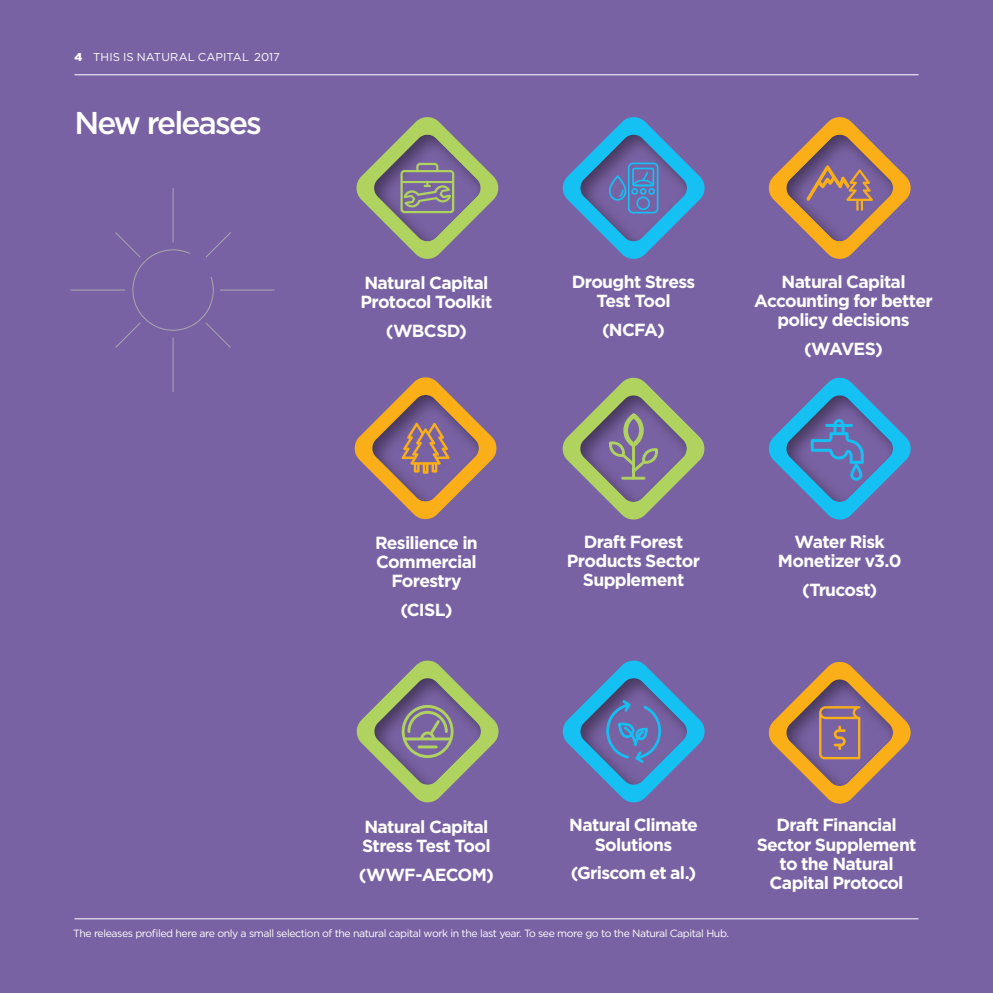
<style>
.page{position:relative;width:993px;height:993px;background:#fff}
.page>*{position:absolute;margin:0;border:0;box-sizing:border-box;transform-origin:0 0}
.t1{font:500 31.5px "Gotham";letter-spacing:-.06em;color:#fff}
.t2{font:700 17.5px/19.2px "Gotham";letter-spacing:-.04em;color:#fff;text-align:center}
.t3{font:11.38px "Gotham";letter-spacing:.01em;color:#fff}
.t4{font:10.5px "Gotham";letter-spacing:-.04em;color:#fff}
.s1{font-weight:900}
</style>
<div class="page">
<div style="left:0;top:0;width:992px;height:992px;background:#7962a3"></div>
<svg style="left:114px;top:231px;width:118px;height:118px"></svg>
<hr style="left:172px;top:188px;width:1px;height:54px;background:#a8a9ad">
<hr style="left:172px;top:337px;width:1px;height:55px;background:#a8a9ad">
<hr style="left:220px;top:289px;width:54px;height:1px;background:#a8a9ad">
<hr style="left:70px;top:289px;width:55px;height:1px;background:#a8a9ad">
<svg style="left:356px;top:117px;width:143px;height:142px"></svg>
<svg style="left:354px;top:377px;width:143px;height:143px"></svg>
<svg style="left:562px;top:660px;width:143px;height:143px"></svg>
<svg style="left:356px;top:660px;width:143px;height:143px"></svg>
<svg style="left:768px;top:377px;width:143px;height:143px"></svg>
<svg style="left:562px;top:117px;width:143px;height:142px"></svg>
<svg style="left:768px;top:661px;width:143px;height:143px"></svg>
<svg style="left:768px;top:117px;width:143px;height:142px"></svg>
<svg style="left:562px;top:377px;width:143px;height:143px"></svg>
<hr style="left:75px;top:74px;width:842px;height:1px;background:#fff">
<hr style="left:75px;top:918px;width:842px;height:1px;background:#fff">
<p class="t3" style="left:74px;top:50px;width:207px"><span class="s1">4</span> THIS IS NATURAL CAPITAL 2017</p>
<h1 class="t1" style="left:74px;top:103px;width:189px">New releases</h1>
<p class="t2" style="left:360px;top:273px;width:133px;text-align:left">Natural Capital<br>Protocol Toolkit</p>
<p class="t2" style="left:386px;top:321px;width:83px">(WBCSD)</p>
<p class="t2" style="left:375px;top:532px;width:104px">Resilience in<br>Commercial<br>Forestry</p>
<p class="t2" style="left:400px;top:600px;width:53px">(CISL)</p>
<p class="t2" style="left:571px;top:272px;width:125px">Drought Stress<br>Test Tool</p>
<p class="t2" style="left:602px;top:320px;width:64px">(NCFA)</p>
<p class="t2" style="left:754px;top:272px;width:180px">Natural Capital<br>Accounting for better policy decisions</p>
<p class="t2" style="left:803px;top:339px;width:80px">(WAVES)</p>
<p class="t2" style="left:566px;top:531px;width:134px">Draft Forest<br>Products Sector<br>Supplement</p>
<p class="t2" style="left:777px;top:531px;width:125px">Water Risk<br>Monetizer v3.0</p>
<p class="t2" style="left:801px;top:579px;width:77px">(Trucost)</p>
<p class="t2" style="left:362px;top:816px;width:130px;text-align:left">Natural Capital<br>Stress Test Tool</p>
<p class="t2" style="left:359px;top:864px;width:136px">(WWF-AECOM)</p>
<p class="t2" style="left:569px;top:815px;width:130px">Natural Climate<br>Solutions</p>
<p class="t2" style="left:570px;top:863px;width:127px">(Griscom et al.)</p>
<p class="t4" style="left:73px;top:926px;width:657px">The releases profiled here are only a small selection of the natural capital work in the last year. To see more go to the Natural Capital Hub.</p>
<p class="t2" style="left:756px;top:815px;width:161px">Draft Financial<br>Sector Supplement to the Natural<br>Capital Protocol</p>
</div>
